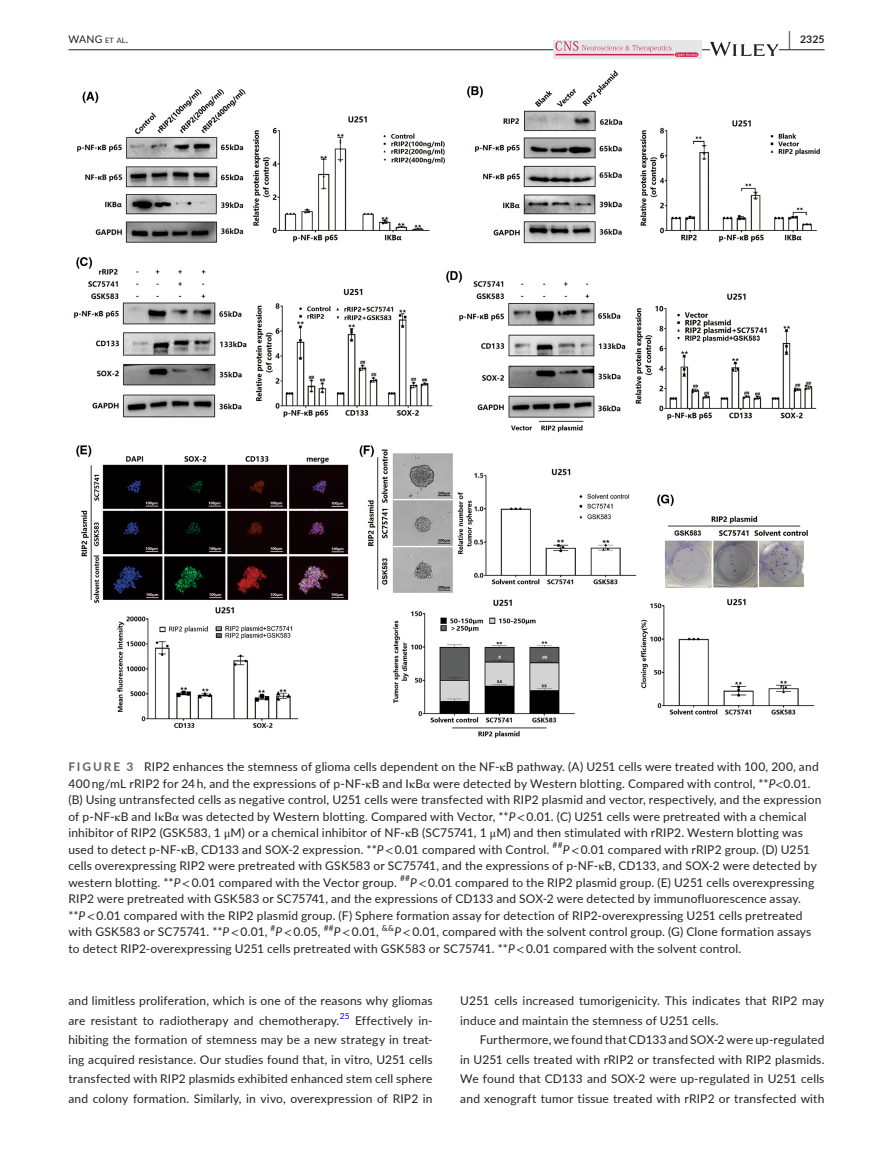
<style>
.page{position:relative;width:893px;height:1174px;background:#fff}
.page>*{position:absolute;margin:0;border:0;box-sizing:border-box;transform-origin:0 0}
.t1{font:12px/16.5px "Lato";letter-spacing:.015em;color:#231f20}
.t2{font:10.5px "Lato";color:#231f20}
.t3{font:700 10.5px "Lato";color:#231f20}
.t4{font:8.4px "Lato";color:#231f20}
.s1{font-size:7.35px}
.s2{font-size:19.5px}
.s3{font-weight:700;color:#636366}
.s4{font-family:"STIX"}
.s5{font-style:italic}
</style>
<div class="page">
<hr style="left:68px;top:49px;width:756px;height:1px;background:#231f20">
<div style="left:553px;top:40px;width:148px;height:18px;background:#e5e6e6"></div>
<svg style="left:555px;top:41px;width:142px;height:16px"></svg>
<svg style="left:710px;top:42px;width:69px;height:14px"></svg>
<img style="left:73px;top:70px;width:747px;height:668px">
<p class="t2" style="left:68px;top:31px;width:61px">WANG <span class="s1">et al</span>.</p>
<p class="t3" style="left:789px;top:31px;width:37px"><span class="s2">|</span> 2325</p>
<p class="t1" style="left:68px;top:758px;width:754px"><span class="s3">FIGURE 3</span> RIP2 enhances the stemness of glioma cells dependent on the NF-<span class="s4">κ</span>B pathway. (A) U251 cells were treated with 100, 200, and 400 ng/mL rRIP2 for 24 h, and the expressions of p-NF-<span class="s4">κ</span>B and I<span class="s4">κ</span>B<span class="s4">α</span> were detected by Western blotting. Compared with control, **<span class="s5">P</span><span class="s4">&lt;</span>0.01. (B) Using untransfected cells as negative control, U251 cells were transfected with RIP2 plasmid and vector, respectively, and the expression of p-NF-<span class="s4">κ</span>B and I<span class="s4">κ</span>B<span class="s4">α</span> was detected by Western blotting. Compared with Vector, **<span class="s5">P</span><span class="s4">&lt;</span> 0.01. (C) U251 cells were pretreated with a chemical inhibitor of RIP2 (GSK583, 1 <span class="s4">μ</span>M) or a chemical inhibitor of NF-<span class="s4">κ</span>B (SC75741, 1 <span class="s4">μ</span>M) and then stimulated with rRIP2. Western blotting was used to detect p-NF-<span class="s4">κ</span>B, CD133 and SOX-2 expression. **<span class="s5">P</span><span class="s4">&lt;</span> 0.01 compared with Control. <sup>##</sup><span class="s5">P</span><span class="s4">&lt;</span> 0.01 compared with rRIP2 group. (D) U251 cells overexpressing RIP2 were pretreated with GSK583 or SC75741, and the expressions of p-NF-<span class="s4">κ</span>B, CD133, and SOX-2 were detected by western blotting. **<span class="s5">P</span><span class="s4">&lt;</span> 0.01 compared with the Vector group.</p>
<p class="t4" style="left:400px;top:872px;width:12px">##</p>
<p class="t1" style="left:68px;top:873px;width:747px;text-indent:342px"><span class="s5">P</span><span class="s4">&lt;</span> 0.01 compared to the RIP2 plasmid group. (E) U251 cells overexpressing RIP2 were pretreated with GSK583 or SC75741, and the expressions of CD133 and SOX-2 were detected by immunofluorescence assay. **<span class="s5">P</span><span class="s4">&lt;</span> 0.01 compared with the RIP2 plasmid group. (F) Sphere formation assay for detection of RIP2-overexpressing U251 cells pretreated with GSK583 or SC75741. **<span class="s5">P</span><span class="s4">&lt;</span> 0.01,</p>
<p class="t4" style="left:271px;top:921px;width:6px">#</p>
<p class="t1" style="left:276px;top:923px;width:47px"><span class="s5">P</span><span class="s4">&lt;</span> 0.05,</p>
<p class="t4" style="left:324px;top:921px;width:12px">##</p>
<p class="t1" style="left:334px;top:923px;width:46px"><span class="s5">P</span><span class="s4">&lt;</span> 0.01,</p>
<p class="t4" style="left:382px;top:921px;width:14px">&amp;&amp;</p>
<p class="t1" style="left:68px;top:923px;width:744px;text-indent:326px"><span class="s5">P</span><span class="s4">&lt;</span> 0.01, compared with the solvent control group. (G) Clone formation assays to detect RIP2-overexpressing U251 cells pretreated with GSK583 or SC75741. **<span class="s5">P</span><span class="s4">&lt;</span> 0.01 compared with the solvent control.</p>
<p class="t1" style="left:68px;top:990px;width:366px;line-height:19.5px;text-align:justify">and limitless proliferation, which is one of the reasons why gliomas are resistant to radiotherapy and chemotherapy.<sup>25</sup> Effectively in&shy;hibiting the formation of stemness may be a new strategy in treat&shy;ing acquired resistance. Our studies found that, in vitro, U251 cells transfected with RIP2 plasmids exhibited enhanced stem cell sphere and colony formation. Similarly, in vivo, overexpression of RIP2 in</p>
<p class="t1" style="left:460px;top:990px;width:366px;line-height:19.5px">U251 cells increased tumorigenicity. This indicates that RIP2 may induce and maintain the stemness of U251 cells.</p>
<p class="t1" style="left:460px;top:1029px;width:366px;line-height:19.5px;text-align:justify;text-indent:20px">Furthermore, we found that CD133 and SOX-2 were up-regulated in U251 cells treated with rRIP2 or transfected with RIP2 plasmids.<br>We found that CD133 and SOX-2 were up-regulated in U251 cells and xenograft tumor tissue treated with rRIP2 or transfected with</p>
</div>
